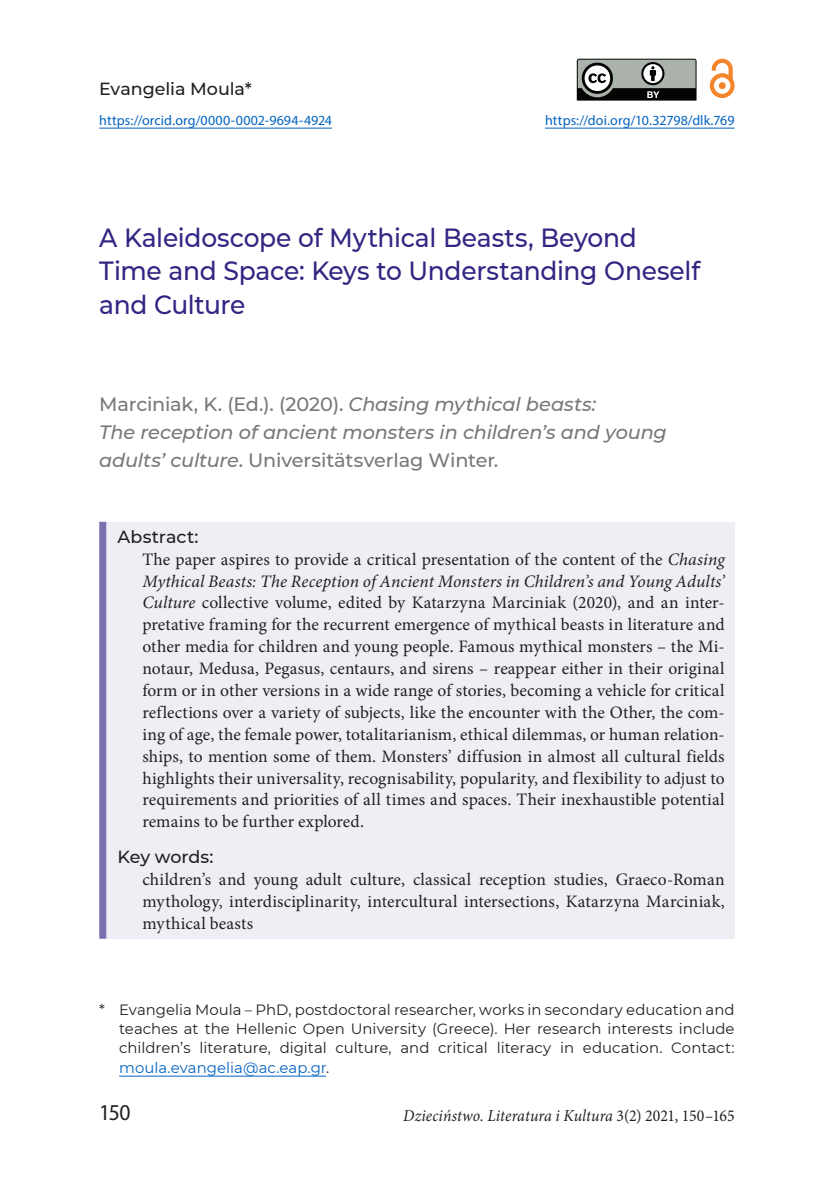
<style>
.page{position:relative;width:819px;height:1181px;background:#fff}
.page>*{position:absolute;margin:0;border:0;box-sizing:border-box;transform-origin:0 0}
.tyt1_1{font:500 26.25px/33.2px "Montserrat";letter-spacing:-.01em;color:#312783;scale:.95 1}
.t1{font:22.75px "Myriad Pro";color:#231f20;scale:.95 1}
.tyt1_podtytul{font:italic 500 19.25px/28px "Montserrat";letter-spacing:-.01em;color:#76787b}
.abstrakt_ang{font:17.5px/21.9px "Minion Pro";letter-spacing:.005em;color:#231f20;text-align:justify}
.abstrakt_slowa{font:17.5px/21.9px "Minion Pro";letter-spacing:.01em;color:#231f20;text-align:justify}
.tyt_abstrakt{font:500 17.5px "Montserrat";color:#231f20}
.tyt1_autor{font:500 17.5px "Montserrat";color:#231f20}
.pagina_dol{font:italic 16.62px "Minion Pro";letter-spacing:.005em;color:#231f20;scale:.95 1}
.nota_autor{font:14.88px/19.2px "Montserrat";letter-spacing:.005em;color:#231f20;text-align:justify}
.tyt1_afil{font:14px "Myriad Pro";letter-spacing:.005em;color:#0563c1}
.s1{font-style:normal}
.s2{font-style:italic}
.s3{color:#0563c1}
</style>
<div class="page">
<svg style="left:576px;top:59px;width:121px;height:42px;background:#777c78"></svg>
<svg style="left:709px;top:59px;width:25px;height:39px"></svg>
<hr style="left:99px;top:128px;width:233px;height:1px;background:#0563c1">
<hr style="left:545px;top:128px;width:189px;height:1px;background:#0563c1">
<div style="left:103px;top:522px;width:631px;height:416px;background:#eeeef5"></div>
<div style="left:99px;top:522px;width:7px;height:416px;background:#7972af"></div>
<hr style="left:119px;top:1075px;width:207px;height:1px;background:#0563c1">
<p class="tyt1_autor" style="left:99px;top:77px;width:154px">Evangelia Moula*</p>
<p class="tyt1_afil" style="left:99px;top:111px;width:234px">https://orcid.org/0000-0002-9694-4924</p>
<p class="tyt1_afil" style="left:545px;top:111px;width:191px">https://doi.org/10.32798/dlk.769</p>
<p class="tyt1_1" style="left:99px;top:220px;width:634px">A Kaleidoscope of Mythical Beasts, Beyond<br>Time and Space: Keys to Understanding Oneself and Culture</p>
<p class="tyt1_podtytul" style="left:99px;top:389px;width:569px"><span class="s1">Marciniak, K. (Ed.). (2020).</span> Chasing mythical beasts:<br>The reception of ancient monsters in children’s and young adults’ culture<span class="s1">. Universitätsverlag Winter.</span></p>
<p class="tyt_abstrakt" style="left:118px;top:524px;width:82px">Abstract:</p>
<p class="abstrakt_ang" style="left:142px;top:548px;width:583px">The paper aspires to provide a critical presentation of the content of the <span class="s2">Chasing Mythical Beasts: The Reception of Ancient Monsters in Children’s and Young Adults’ Culture</span> collective volume, edited by Katarzyna Marciniak (2020), and an inter&shy;pretative framing for the recurrent emergence of mythical beasts in literature and other media for children and young people. Famous mythical monsters – the Mi&shy;notaur, Medusa, Pegasus, centaurs, and sirens – reappear either in their original form or in other versions in a wide range of stories, becoming a vehicle for critical reflections over a variety of subjects, like the encounter with the Other, the com&shy;ing of age, the female power, totalitarianism, ethical dilemmas, or human relation&shy;ships, to mention some of them. Monsters’ diffusion in almost all cultural fields highlights their universality, recognisability, popularity, and flexibility to adjust to requirements and priorities of all times and spaces. Their inexhaustible potential remains to be further explored.</p>
<p class="tyt_abstrakt" style="left:118px;top:844px;width:97px">Key words:</p>
<p class="abstrakt_slowa" style="left:142px;top:868px;width:583px">children’s and young adult culture, classical reception studies, Graeco-Roman mythology, interdisciplinarity, intercultural intersections, Katarzyna Marciniak, mythical beasts</p>
<p class="nota_autor" style="left:119px;top:999px;width:617px;text-indent:-20px">* Evangelia Moula – PhD, postdoctoral researcher, works in secondary education and teaches at the Hellenic Open University (Greece). Her research interests include children’s literature, digital culture, and critical literacy in education. Contact: <span class="s3">moula.evangelia@ac.eap.gr</span>.</p>
<h2 class="t1" style="left:99px;top:1098px;width:34px">150</h2>
<p class="pagina_dol" style="left:403px;top:1104px;width:350px">Dzieciństwo. Literatura i Kultura <span class="s1">3(2) 2021, 150–165</span></p>
</div>
